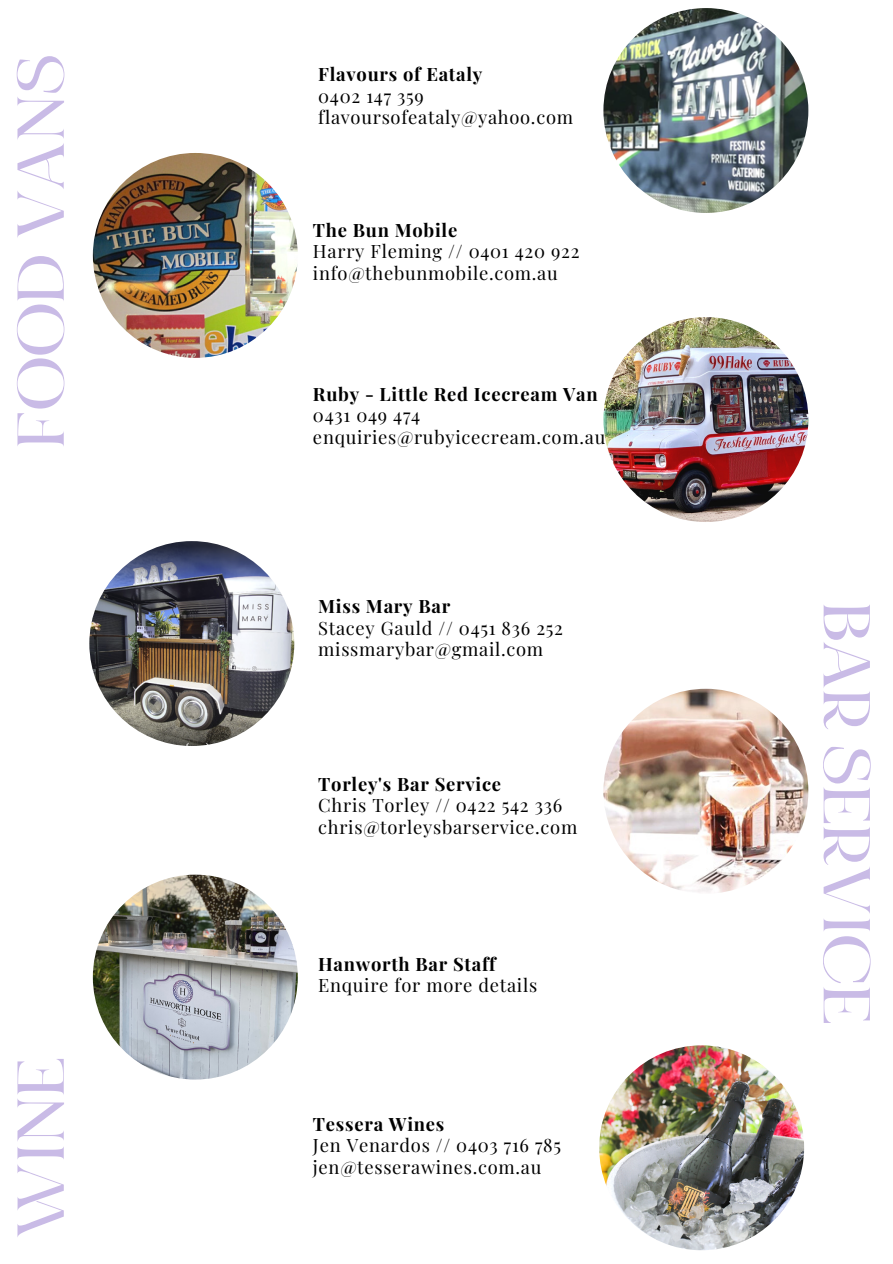
<style>
.page{position:relative;width:893px;height:1264px;background:#fff}
.page>*{position:absolute;margin:0;border:0;box-sizing:border-box;transform-origin:0 0}
.t1{font:700 66.45px "Bon Vivant Serif";color:#c9bbe6}
.t2{font:18.3px "Playfair Display";letter-spacing:.04em;color:#000}
.t3{font:700 18.3px "Playfair Display";letter-spacing:.04em;color:#000}
</style>
<div class="page">
<img style="left:603px;top:688px;width:205px;height:205px;border-radius:50%">
<img style="left:89px;top:541px;width:205px;height:205px;border-radius:50%">
<img style="left:93px;top:153px;width:205px;height:205px;border-radius:50%">
<img style="left:603px;top:8px;width:205px;height:205px;border-radius:50%">
<img style="left:603px;top:317px;width:205px;height:205px;border-radius:50%">
<img style="left:93px;top:874px;width:205px;height:205px;border-radius:50%">
<img style="left:599px;top:1045px;width:205px;height:205px;border-radius:50%">
<p class="t1" style="left:14px;top:448px;width:395px;rotate:-90deg">FOOD VANS</p>
<p class="t1" style="left:14px;top:1238px;width:183px;rotate:-90deg">WINE</p>
<p class="t3" style="left:318px;top:61px;width:165px">Flavours of Eataly</p>
<p class="t2" style="left:318px;top:83px;width:107px">0402 147 359</p>
<p class="t2" style="left:318px;top:104px;width:256px">flavoursofeataly@yahoo.com</p>
<p class="t3" style="left:313px;top:217px;width:146px">The Bun Mobile</p>
<p class="t2" style="left:313px;top:238px;width:268px">Harry Fleming // 0401 420 922</p>
<p class="t2" style="left:313px;top:260px;width:246px">info@thebunmobile.com.au</p>
<p class="t3" style="left:313px;top:381px;width:286px">Ruby - Little Red Icecream Van</p>
<p class="t2" style="left:313px;top:402px;width:109px">0431 049 474</p>
<p class="t2" style="left:313px;top:424px;width:294px">enquiries@rubyicecream.com.au</p>
<p class="t3" style="left:318px;top:593px;width:134px">Miss Mary Bar</p>
<p class="t2" style="left:318px;top:614px;width:246px">Stacey Gauld // 0451 836 252</p>
<p class="t2" style="left:318px;top:636px;width:226px">missmarybar@gmail.com</p>
<p class="t3" style="left:318px;top:771px;width:184px">Torley's Bar Service</p>
<p class="t2" style="left:318px;top:792px;width:245px">Chris Torley // 0422 542 336</p>
<p class="t2" style="left:318px;top:814px;width:260px">chris@torleysbarservice.com</p>
<p class="t3" style="left:318px;top:950px;width:179px">Hanworth Bar Staff</p>
<p class="t2" style="left:318px;top:972px;width:220px">Enquire for more details</p>
<p class="t3" style="left:313px;top:1111px;width:133px">Tessera Wines</p>
<p class="t2" style="left:313px;top:1132px;width:250px">Jen Venardos // 0403 716 785</p>
<p class="t2" style="left:313px;top:1153px;width:230px">jen@tesserawines.com.au</p>
<p class="t1" style="left:873px;top:603px;width:423px;rotate:90deg">BAR SERVICE</p>
</div>
